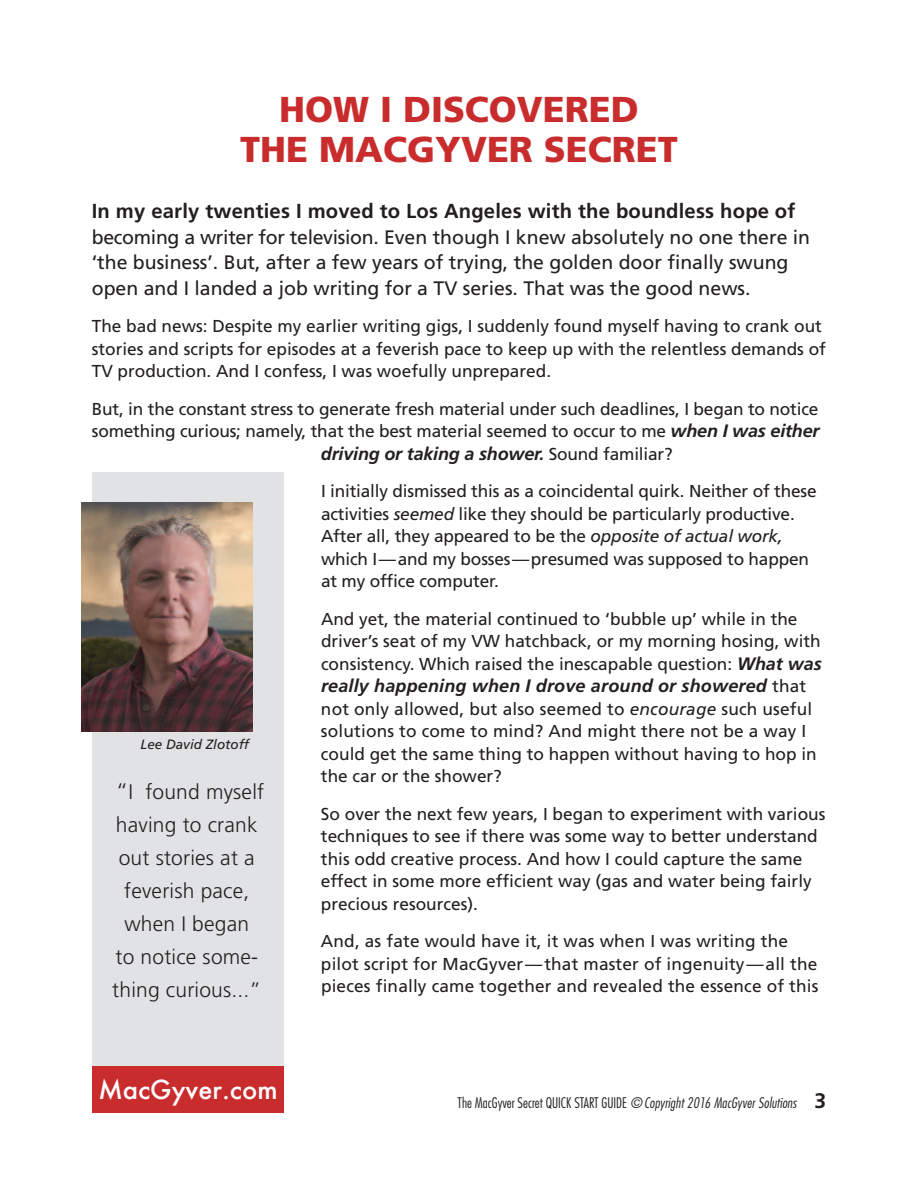
<style>
.page{position:relative;width:918px;height:1188px;background:#fff}
.page>*{position:absolute;margin:0;border:0;box-sizing:border-box;transform-origin:0 0}
.t1{font:900 36px/40.5px "Frutiger";color:#c92c2d;text-align:center}
.t2{font:500 25.5px "Futura";color:#fff}
.t3{font:300 21px/33px "Frutiger";letter-spacing:.01em;color:#231f20;text-align:center}
.t4{font:700 20.25px "Frutiger";letter-spacing:.01em;color:#231f20}
.t5{font:19.5px/25.5px "Frutiger";color:#231f20}
.t6{font:italic 700 18px "Frutiger";letter-spacing:.01em;color:#231f20}
.t7{font:italic 700 18px "Frutiger";letter-spacing:-.01em;color:#231f20}
.t8{font:17.25px/22.5px "Frutiger";color:#231f20}
.t9{font:300 condensed 14.25px "Futura";color:#231f20}
.t10{font:italic 13.5px "Frutiger";color:#231f20}
.s1{font-weight:700;font-style:italic;font-size:18px}
.s2{font-weight:400;font-style:normal;font-size:17.25px}
.s3{font-style:italic}
.s4{font-size:22.5px}
.s5{font-weight:400;font-style:italic}
.s6{font-family:"Frutiger";font-weight:700;font-stretch:normal;font-size:21px}
</style>
<div class="page">
<div style="left:92px;top:472px;width:192px;height:594px;background:#e1e2e4"></div>
<img style="left:81px;top:503px;width:171px;height:228px">
<div style="left:92px;top:1066px;width:192px;height:47px;background:#c92c2d"></div>
<h1 class="t1" style="left:240px;top:92px;width:439px">HOW I DISCOVERED<br>THE MACGYVER SECRET</h1>
<p class="t4" style="left:92px;top:203px;width:705px">In my early twenties I moved to Los Angeles with the boundless hope of</p>
<p class="t5" style="left:92px;top:226px;width:720px">becoming a writer for television. Even though I knew absolutely no one there in ‘the business’. But, after a few years of trying, the golden door finally swung open and I landed a job writing for a TV series. That was the good news.</p>
<p class="t8" style="left:92px;top:316px;width:736px">The bad news: Despite my earlier writing gigs, I suddenly found myself having to crank out stories and scripts for episodes at a feverish pace to keep up with the relentless demands of<br>TV production. And I confess, I was woefully unprepared.</p>
<p class="t8" style="left:92px;top:399px;width:729px">But, in the constant stress to generate fresh material under such deadlines, I began to notice something curious; namely, that the best material seemed to occur to me <span class="s1">when I was either</span></p>
<p class="t7" style="left:321px;top:446px;width:353px">driving or taking a shower. <span class="s2">Sound familiar?</span></p>
<p class="t8" style="left:321px;top:481px;width:497px">I initially dismissed this as a coincidental quirk. Neither of these activities <span class="s3">seemed</span> like they should be particularly productive.<br>After all, they appeared to be the <span class="s3">opposite of actual work, </span>which I—and my bosses—presumed was supposed to happen at my office computer.</p>
<p class="t8" style="left:321px;top:609px;width:502px">And yet, the material continued to ‘bubble up’ while in the driver’s seat of my VW hatchback, or my morning hosing, with consistency. Which raised the inescapable question: <span class="s1">What was</span></p>
<p class="t6" style="left:321px;top:679px;width:487px">really happening when I drove around or showered <span class="s2">that</span></p>
<p class="t8" style="left:321px;top:699px;width:497px">not only allowed, but also seemed to <span class="s3">encourage</span> such useful solutions to come to mind? And might there not be a way I could get the same thing to happen without having to hop in the car or the shower?</p>
<p class="t8" style="left:321px;top:804px;width:506px">So over the next few years, I began to experiment with various techniques to see if there was some way to better understand this odd creative process. And how I could capture the same effect in some more efficient way (gas and water being fairly precious resources).</p>
<p class="t8" style="left:321px;top:931px;width:499px">And, as fate would have it, it was when I was writing the pilot script for MacGyver—that master of ingenuity—all the pieces finally came together and revealed the essence of this</p>
<p class="t10" style="left:141px;top:739px;width:110px">Lee David Zlotoff</p>
<p class="t3" style="left:112px;top:777px;width:153px"><span class="s4">“</span>I found myself having to crank out stories at a feverish pace, when I began<br>to notice some&shy;thing curious...”</p>
<h2 class="t2" style="left:98px;top:1072px;width:181px">MacGyver.com</h2>
<p class="t9" style="left:458px;top:1096px;width:370px">The MacGyver Secret QUICK START GUIDE <span class="s5">©</span> <span class="s3">Copyright 2016 MacGyver Solutions</span> <span class="s6">3</span></p>
</div>
